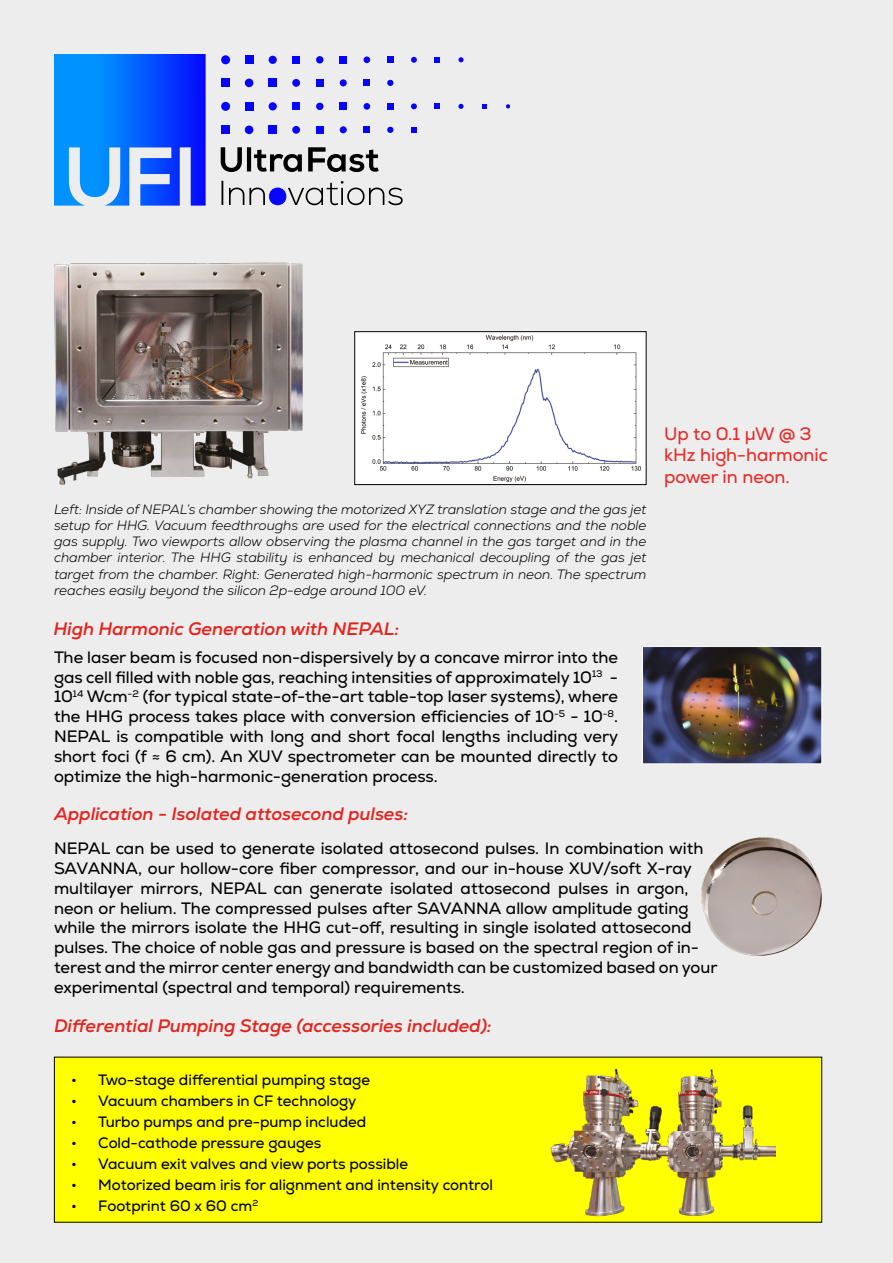
<style>
.page{position:relative;width:893px;height:1263px;background:#ededed}
.page>*{position:absolute;margin:0;border:0;box-sizing:border-box;transform-origin:0 0}
.t1{font:italic 700 18px "Nexa";color:#e5231d}
.t2{font:18px/21.6px "Nexa";color:#e62d2a}
.t3{font:16.5px/19.8px "Nexa";color:#000;text-align:justify}
.t4{font:15px "Nexa";color:#000}
.t5{font:italic 300 13.5px/16.2px "Nexa";color:#000;text-align:justify}
.s1{font-size:15px}
</style>
<div class="page">
<div style="left:54px;top:1057px;width:768px;height:165px;background:#ff0"></div>
<svg style="left:54px;top:54px;width:152px;height:152px"></svg>
<svg style="left:221px;top:147px;width:158px;height:25px"></svg>
<div style="left:221px;top:102px;width:9px;height:9px;background:#0603ff;border-radius:50%"></div>
<div style="left:245px;top:102px;width:8px;height:9px;background:#0603ff"></div>
<div style="left:269px;top:102px;width:8px;height:8px;background:#0603ff;border-radius:50%"></div>
<div style="left:292px;top:102px;width:8px;height:8px;background:#0603ff"></div>
<div style="left:316px;top:103px;width:7px;height:7px;background:#0603ff;border-radius:50%"></div>
<div style="left:340px;top:103px;width:7px;height:7px;background:#0603ff"></div>
<div style="left:364px;top:103px;width:6px;height:7px;background:#0603ff;border-radius:50%"></div>
<svg style="left:387px;top:103px;width:6px;height:6px"></svg>
<svg style="left:411px;top:103px;width:6px;height:6px"></svg>
<svg style="left:435px;top:104px;width:5px;height:5px"></svg>
<svg style="left:458px;top:104px;width:6px;height:5px"></svg>
<svg style="left:482px;top:104px;width:5px;height:5px"></svg>
<svg style="left:506px;top:104px;width:3px;height:5px"></svg>
<div style="left:221px;top:55px;width:9px;height:9px;background:#0603ff;border-radius:50%"></div>
<div style="left:245px;top:56px;width:8px;height:8px;background:#0603ff"></div>
<div style="left:269px;top:56px;width:8px;height:8px;background:#0603ff;border-radius:50%"></div>
<div style="left:292px;top:56px;width:8px;height:8px;background:#0603ff"></div>
<div style="left:316px;top:56px;width:7px;height:8px;background:#0603ff;border-radius:50%"></div>
<div style="left:340px;top:56px;width:7px;height:7px;background:#0603ff"></div>
<div style="left:364px;top:56px;width:6px;height:7px;background:#0603ff;border-radius:50%"></div>
<svg style="left:387px;top:57px;width:6px;height:6px"></svg>
<svg style="left:411px;top:57px;width:6px;height:6px"></svg>
<svg style="left:435px;top:57px;width:5px;height:6px"></svg>
<svg style="left:458px;top:57px;width:6px;height:5px"></svg>
<div style="left:221px;top:78px;width:9px;height:9px;background:#0603ff"></div>
<div style="left:245px;top:79px;width:8px;height:8px;background:#0603ff;border-radius:50%"></div>
<div style="left:269px;top:79px;width:8px;height:8px;background:#0603ff"></div>
<div style="left:292px;top:79px;width:8px;height:8px;background:#0603ff;border-radius:50%"></div>
<div style="left:316px;top:79px;width:7px;height:8px;background:#0603ff"></div>
<div style="left:340px;top:79px;width:7px;height:7px;background:#0603ff;border-radius:50%"></div>
<svg style="left:364px;top:80px;width:6px;height:6px"></svg>
<svg style="left:387px;top:80px;width:6px;height:6px"></svg>
<div style="left:221px;top:125px;width:9px;height:9px;background:#0603ff"></div>
<div style="left:245px;top:126px;width:8px;height:8px;background:#0603ff;border-radius:50%"></div>
<div style="left:269px;top:126px;width:8px;height:8px;background:#0603ff"></div>
<div style="left:292px;top:126px;width:8px;height:8px;background:#0603ff;border-radius:50%"></div>
<div style="left:316px;top:126px;width:7px;height:8px;background:#0603ff"></div>
<div style="left:340px;top:126px;width:7px;height:7px;background:#0603ff;border-radius:50%"></div>
<div style="left:364px;top:126px;width:6px;height:7px;background:#0603ff"></div>
<svg style="left:387px;top:127px;width:6px;height:6px"></svg>
<svg style="left:411px;top:127px;width:6px;height:6px"></svg>
<svg style="left:221px;top:180px;width:182px;height:25px"></svg>
<div style="left:269px;top:188px;width:17px;height:17px;background:#0603ff;border-radius:50%"></div>
<img style="left:54px;top:262px;width:248px;height:223px">
<img style="left:702px;top:838px;width:120px;height:117px">
<img style="left:644px;top:648px;width:176px;height:114px">
<div style="left:642px;top:646px;width:180px;height:118px;border:1px solid #fff"></div>
<img style="left:356px;top:333px;width:288px;height:150px">
<div style="left:354px;top:331px;width:292px;height:154px;border:1px solid #000"></div>
<img style="left:550px;top:1057px;width:226px;height:165px">
<p class="t5" style="left:54px;top:501px;width:594px">Left: Inside of NEPAL’s chamber showing the motorized XYZ translation stage and the gas jet setup for HHG. Vacuum feedthroughs are used for the electrical connections and the noble gas supply. Two viewports allow observing the plasma channel in the gas target and in the chamber interior. The HHG stability is enhanced by mechanical decoupling of the gas jet target from the chamber. Right: Generated high-harmonic spectrum in neon. The spectrum reaches easily beyond the silicon 2p-edge around 100 eV.</p>
<p class="t1" style="left:53px;top:617px;width:347px">High Harmonic Generation with NEPAL:</p>
<p class="t3" style="left:54px;top:647px;width:566px">The laser beam is focused non-dispersively by a concave mirror into the gas cell filled with noble gas, reaching intensities of approximately 10<sup>13</sup> - 10<sup>14</sup> Wcm<sup>-2</sup> (for typical state-of-the-art table-top laser systems), where the HHG process takes place with conversion efficiencies of 10<sup>-5</sup> - 10<sup>-8</sup>.<br>NEPAL is compatible with long and short focal lengths including very short foci (f <span class="s1">≈</span> 6 cm). An XUV spectrometer can be mounted directly to optimize the high-harmonic-generation process.</p>
<p class="t1" style="left:54px;top:803px;width:356px">Application - Isolated attosecond pulses:</p>
<p class="t2" style="left:664px;top:423px;width:166px">Up to 0.1 µW @ 3 kHz high-harmonic power in neon.</p>
<p class="t3" style="left:54px;top:839px;width:665px;text-align:left">NEPAL can be used to generate isolated attosecond pulses. In combination with SAVANNA, our hollow-core fiber compressor, and our in-house XUV/soft X-ray multilayer mirrors, NEPAL can generate isolated attosecond pulses in argon, neon or helium. The compressed pulses after SAVANNA allow amplitude gating while the mirrors isolate the HHG cut-off, resulting in single isolated attosecond pulses. The choice of noble gas and pressure is based on the spectral region of in&shy;terest and the mirror center energy and bandwidth can be customized based on your experimental (spectral and temporal) requirements.</p>
<p class="t1" style="left:54px;top:1014px;width:439px">Differential Pumping Stage (accessories included):</p>
<p class="t4" style="left:71px;top:1070px;width:300px">• Two-stage differential pumping stage</p>
<p class="t4" style="left:71px;top:1091px;width:287px">• Vacuum chambers in CF technology</p>
<p class="t4" style="left:71px;top:1112px;width:296px">• Turbo pumps and pre-pump included</p>
<p class="t4" style="left:71px;top:1133px;width:252px">• Cold-cathode pressure gauges</p>
<p class="t4" style="left:71px;top:1154px;width:338px">• Vacuum exit valves and view ports possible</p>
<p class="t4" style="left:71px;top:1175px;width:423px">• Motorized beam iris for alignment and intensity control</p>
<p class="t4" style="left:71px;top:1196px;width:188px">• Footprint 60 x 60 cm<sup>2</sup></p>
</div>
